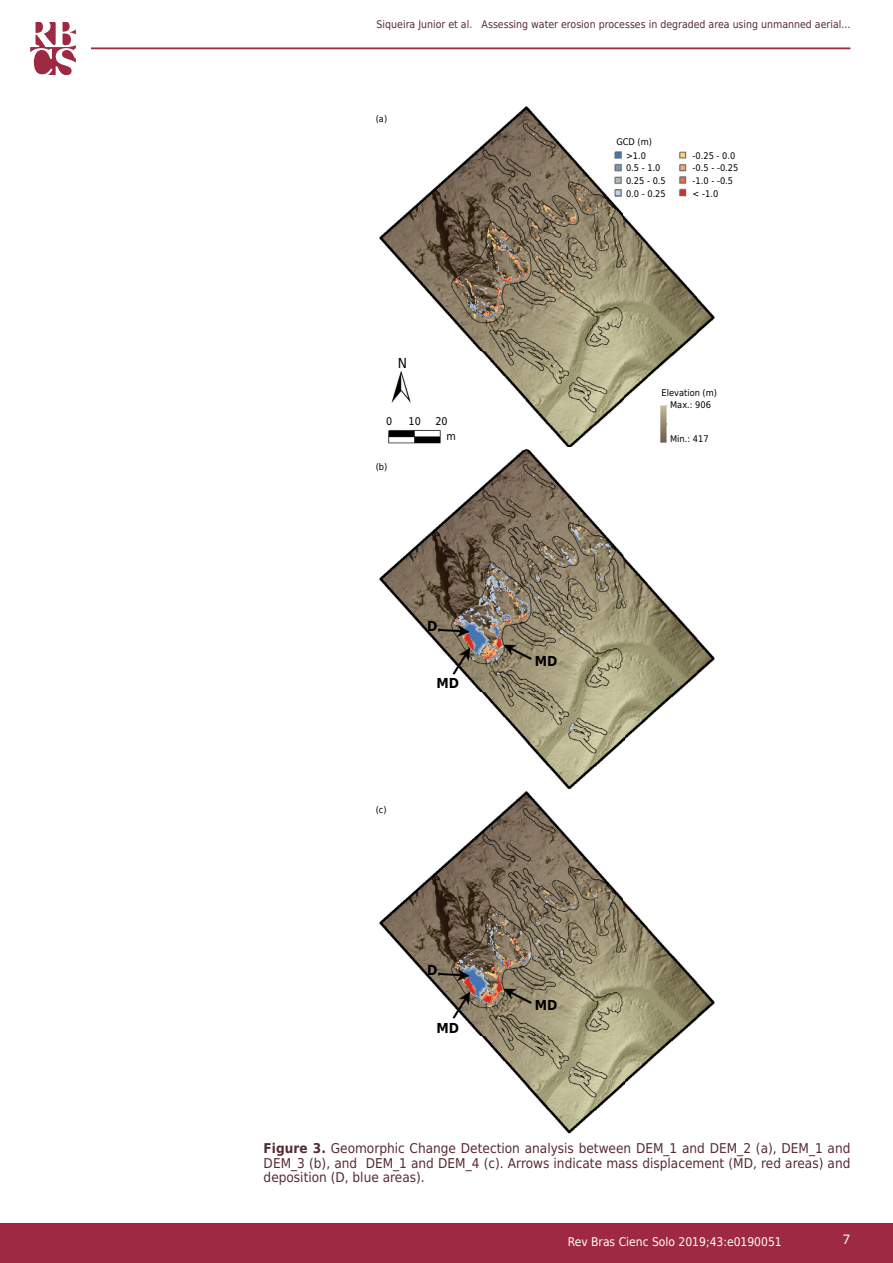
<style>
.page{position:relative;width:893px;height:1263px;background:#fff}
.page>*{position:absolute;margin:0;border:0;box-sizing:border-box;transform-origin:0 0}
.t1{font:700 13.8px "DejaVu Sans Condensed";color:#000}
.t2{font:13.8px "DejaVu Sans Condensed";color:#000}
.t3{font:13.5px/14.2px "DejaVu Sans Condensed";color:#562a32;text-align:justify}
.t4{font:13.5px "Akkurat Pro";color:#fff}
.t5{font:12px "DejaVu Sans Condensed";color:#fff}
.t6{font:10.65px/15px "DejaVu Sans Condensed";color:#000}
.t7{font:10.5px "DejaVu Sans Condensed";color:#562a32}
.t8{font:9.15px/13px "DejaVu Sans Condensed";color:#000}
.s1{font-weight:700}
</style>
<div class="page">
<div style="left:0;top:1223px;width:893px;height:40px;background:#9e2943"></div>
<hr style="left:91px;top:47px;width:759px;height:2px;background:#9e2943">
<svg style="left:30px;top:22px;width:46px;height:52px"></svg>
<img style="left:379px;top:106px;width:336px;height:1028px">
<img style="left:379px;top:448px;width:336px;height:1px">
<p class="t7" style="left:377px;top:16px;width:475px">Siqueira Junior et al. Assessing water erosion processes in degraded area using unmanned aerial...</p>
<p class="t8" style="left:376px;top:112px;width:13px">(a)</p>
<p class="t2" style="left:398px;top:352px;width:11px">N</p>
<p class="t6" style="left:386px;top:413px;width:8px">0</p>
<p class="t6" style="left:409px;top:413px;width:14px">10</p>
<p class="t6" style="left:447px;top:413px;width:11px;text-indent:-11px">20 m</p>
<p class="t8" style="left:376px;top:460px;width:13px">(b)</p>
<p class="t1" style="left:427px;top:615px;width:12px">D</p>
<p class="t1" style="left:436px;top:672px;width:24px">MD</p>
<p class="t8" style="left:376px;top:803px;width:12px">(c)</p>
<p class="t1" style="left:427px;top:959px;width:12px">D</p>
<p class="t1" style="left:436px;top:1017px;width:24px">MD</p>
<p class="t8" style="left:626px;top:135px;width:41px;text-indent:-10px">GCD (m) &gt;1.0<br>0.5 - 1.0<br>0.25 - 0.5<br>0.0 - 0.25</p>
<p class="t8" style="left:693px;top:149px;width:47px">-0.25 - 0.0 -0.5 - -0.25 -1.0 - -0.5 &lt; -1.0</p>
<p class="t8" style="left:662px;top:386px;width:57px;line-height:12.1px;text-align:center">Elevation (m)<br>Max.: 906</p>
<p class="t8" style="left:670px;top:432px;width:40px">Min.: 417</p>
<p class="t1" style="left:535px;top:649px;width:24px">MD</p>
<p class="t1" style="left:535px;top:994px;width:24px">MD</p>
<p class="t3" style="left:264px;top:1141px;width:588px"><span class="s1">Figure 3.</span> Geomorphic Change Detection analysis between DEM_1 and DEM_2 (a), DEM_1 and DEM_3 (b), and DEM_1 and DEM_4 (c). Arrows indicate mass displacement (MD, red areas) and deposition (D, blue areas).</p>
<p class="t5" style="left:568px;top:1231px;width:215px">Rev Bras Cienc Solo 2019;43:e0190051</p>
<p class="t4" style="left:843px;top:1231px;width:9px">7</p>
</div>
